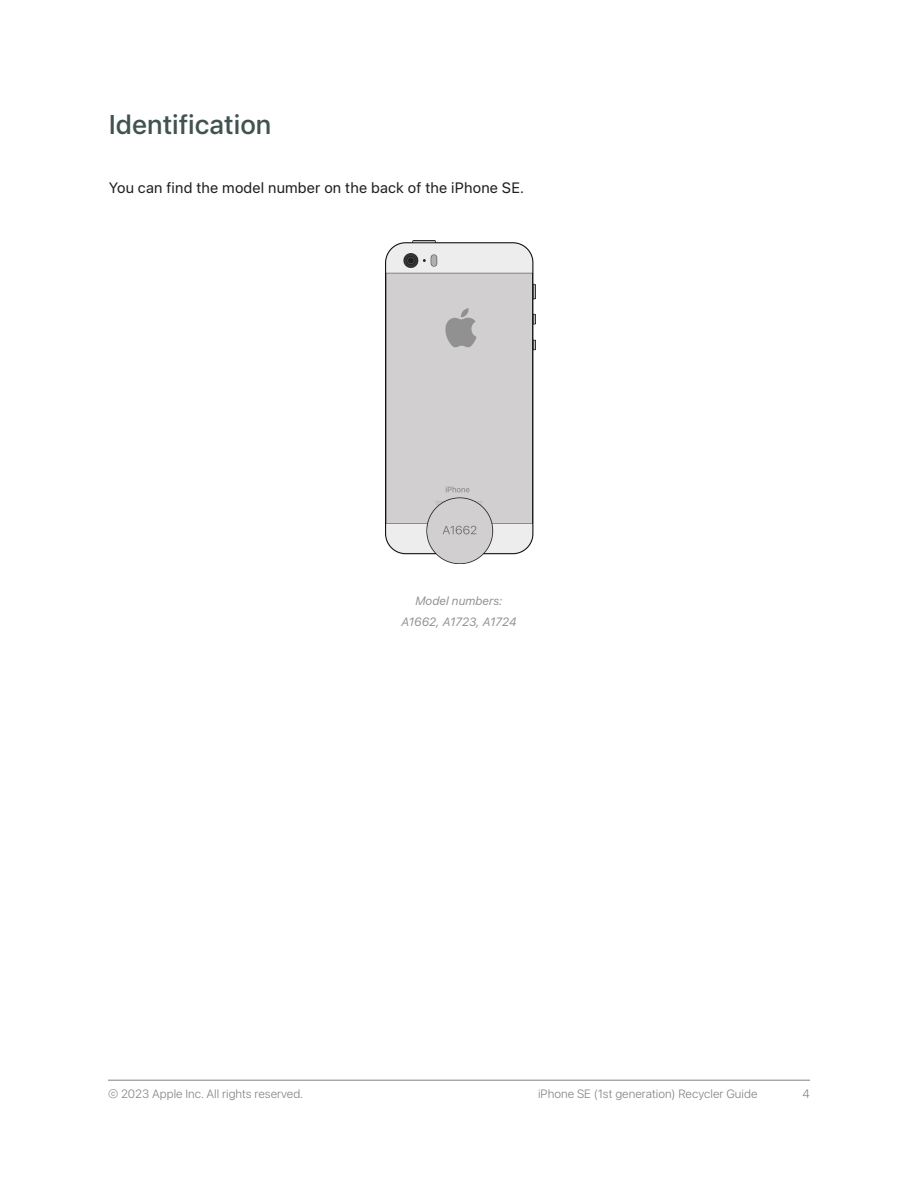
<style>
.page{position:relative;width:918px;height:1188px;background:#fff}
.page>*{position:absolute;margin:0;border:0;box-sizing:border-box;transform-origin:0 0}
.Heading_1{font:500 27px "SF Hello";color:#415350}
.Paragraph{font:15px "SF Hello";letter-spacing:.01em;color:#231f20}
.t1{font:300 12px "SF Hello";color:#808285}
.Indentification{font:italic 12px "SF Hello";color:#939598}
</style>
<div class="page">
<hr style="left:108px;top:1080px;width:702px;height:1px;background:#808285">
<img style="left:385px;top:241px;width:150px;height:322px">
<p class="Heading_1" style="left:109px;top:109px;width:164px">Identification</p>
<p class="Paragraph" style="left:109px;top:179px;width:417px">You can find the model number on the back of the iPhone SE.</p>
<p class="Indentification" style="left:415px;top:594px;width:89px">Model numbers:</p>
<p class="Indentification" style="left:401px;top:615px;width:117px">A1662, A1723, A1724</p>
<p class="t1" style="left:108px;top:1087px;width:197px">© 2023 Apple Inc. All rights reserved.</p>
<p class="t1" style="left:538px;top:1087px;width:221px">iPhone SE (1st generation) Recycler Guide</p>
<p class="t1" style="left:803px;top:1087px;width:9px">4</p>
</div>
